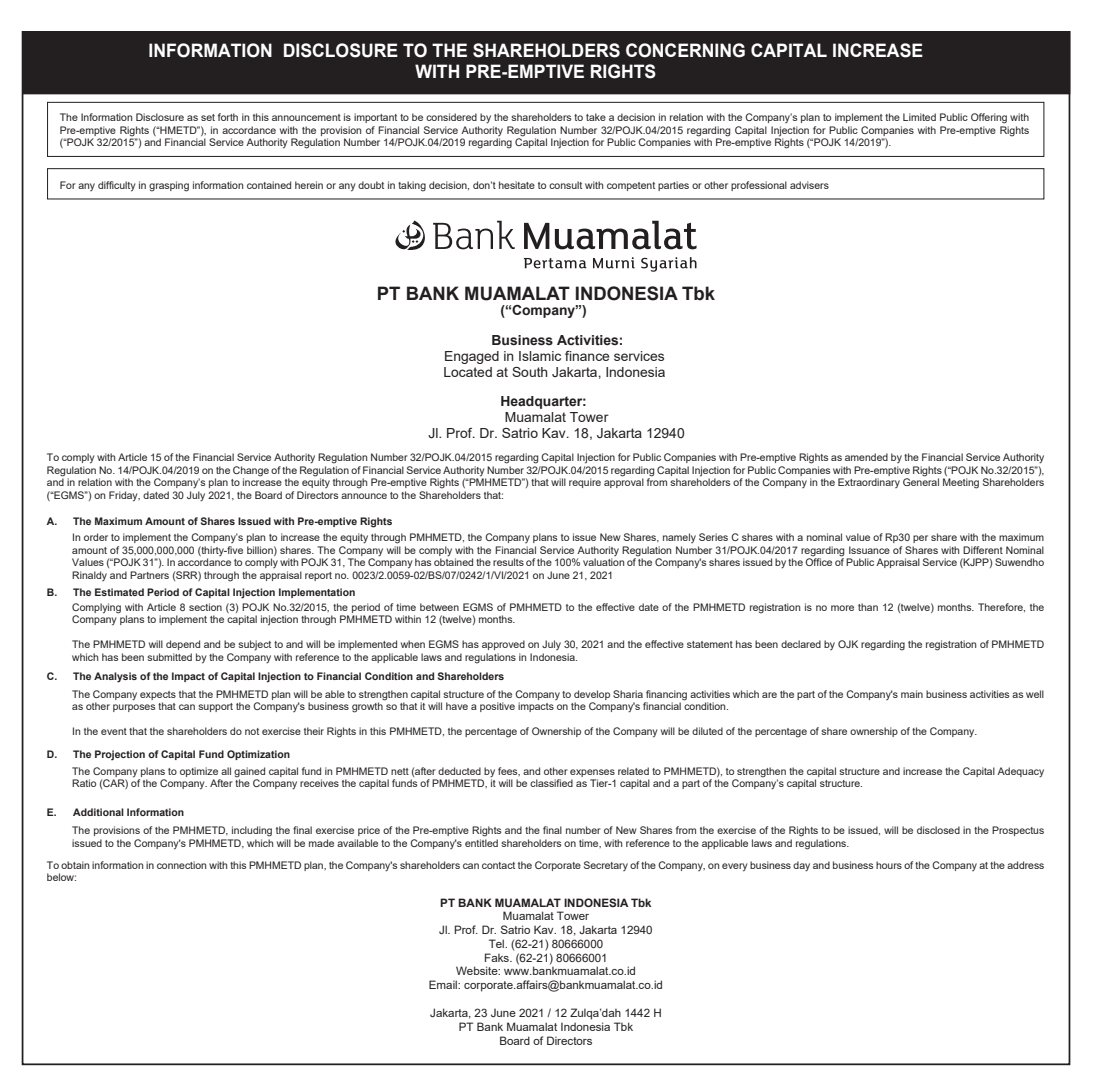
<style>
.page{position:relative;width:1097px;height:1086px;background:#fff}
.page>*{position:absolute;margin:0;border:0;box-sizing:border-box;transform-origin:0 0}
.t1{font:700 18.55px/21.2px "Arial";color:#fff;text-align:center;scale:.95 1}
.t2{font:700 18.55px "Arial";color:#231f20}
.t3{font:13.83px/16.6px "Arial";color:#231f20}
.t4{font:700 13.83px "Arial";color:#231f20}
.t5{font:11.55px/13.8px "Arial";color:#231f20;text-align:center}
.t6{font:700 11.55px "Arial";color:#231f20}
.t7{font:10.33px/12.4px "Arial";color:#231f20}
.t8{font:700 10.33px "Arial";color:#231f20}
</style>
<div class="page">
<div style="left:23px;top:32px;width:1046px;height:61px;background:#231f20"></div>
<div style="left:22px;top:31px;width:1048px;height:63px;border:2px solid #231f20"></div>
<div style="left:47px;top:102px;width:997px;height:55px;border:1px solid #231f20"></div>
<div style="left:47px;top:168px;width:997px;height:31px;border:1px solid #231f20"></div>
<svg style="left:524px;top:258px;width:62px;height:10px"></svg>
<svg style="left:593px;top:257px;width:41px;height:11px"></svg>
<svg style="left:641px;top:257px;width:55px;height:15px"></svg>
<svg style="left:433px;top:221px;width:82px;height:28px"></svg>
<svg style="left:524px;top:223px;width:25px;height:26px"></svg>
<svg style="left:555px;top:221px;width:141px;height:28px"></svg>
<svg style="left:395px;top:220px;width:30px;height:30px"></svg>
<h1 class="t1" style="left:149px;top:40px;width:817px">INFORMATION DISCLOSURE TO THE SHAREHOLDERS CONCERNING CAPITAL INCREASE<br>WITH PRE-EMPTIVE RIGHTS</h1>
<p class="t7" style="left:60px;top:111px;width:971px;text-align:justify">The Information Disclosure as set forth in this announcement is important to be considered by the shareholders to take a decision in relation with the Company’s plan to implement the Limited Public Offering with Pre-emptive Rights (“HMETD”), in accordance with the provision of Financial Service Authority Regulation Number 32/POJK.04/2015 regarding Capital Injection for Public Companies with Pre-emptive Rights (“POJK 32/2015”) and Financial Service Authority Regulation Number 14/POJK.04/2019 regarding Capital Injection for Public Companies with Pre-emptive Rights (“POJK 14/2019”).</p>
<p class="t7" style="left:60px;top:179px;width:770px">For any difficulty in grasping information contained herein or any doubt in taking decision, don’t hesitate to consult with competent parties or other professional advisers</p>
<h1 class="t2" style="left:377px;top:280px;width:340px">PT BANK MUAMALAT INDONESIA Tbk</h1>
<h2 class="t4" style="left:500px;top:300px;width:88px">(“Company”)</h2>
<h2 class="t4" style="left:492px;top:331px;width:133px">Business Activities:</h2>
<h2 class="t3" style="left:443px;top:347px;width:224px">Engaged in Islamic finance services<br>Located at South Jakarta, Indonesia</h2>
<h2 class="t4" style="left:500px;top:392px;width:88px">Headquarter:</h2>
<h2 class="t3" style="left:428px;top:408px;width:258px;text-align:center">Muamalat Tower<br>Jl. Prof. Dr. Satrio Kav. 18, Jakarta 12940</h2>
<p class="t7" style="left:47px;top:451px;width:999px;text-align:justify">To comply with Article 15 of the Financial Service Authority Regulation Number 32/POJK.04/2015 regarding Capital Injection for Public Companies with Pre-emptive Rights as amended by the Financial Service Authority Regulation No. 14/POJK.04/2019 on the Change of the Regulation of Financial Service Authority Number 32/POJK.04/2015 regarding Capital Injection for Public Companies with Pre-emptive Rights (“POJK No.32/2015”), and in relation with the Company’s plan to increase the equity through Pre-emptive Rights (“PMHMETD”) that will require approval from shareholders of the Company in the Extraordinary General Meeting Shareholders (“EGMS”) on Friday, dated 30 July 2021, the Board of Directors announce to the Shareholders that:</p>
<p class="t8" style="left:47px;top:514px;width:347px">A. The Maximum Amount of Shares Issued with Pre-emptive Rights</p>
<p class="t7" style="left:72px;top:531px;width:973px;text-align:justify">In order to implement the Company’s plan to increase the equity through PMHMETD, the Company plans to issue New Shares, namely Series C shares with a nominal value of Rp30 per share with the maximum amount of 35,000,000,000 (thirty-five billion) shares. The Company will be comply with the Financial Service Authority Regulation Number 31/POJK.04/2017 regarding Issuance of Shares with Different Nominal Values (“POJK 31”). In accordance to comply with POJK 31, The Company has obtained the results of the 100% valuation of the Company's shares issued by the Office of Public Appraisal Service (KJPP) Suwendho Rinaldy and Partners (SRR) through the appraisal report no. 0023/2.0059-02/BS/07/0242/1/VI/2021 on June 21, 2021</p>
<p class="t7" style="left:72px;top:601px;width:973px">Complying with Article 8 section (3) POJK No.32/2015, the period of time between EGMS of PMHMETD to the effective date of the PMHMETD registration is no more than 12 (twelve) months. Therefore, the<br>Company plans to implement the capital injection through PMHMETD within 12 (twelve) months.</p>
<p class="t7" style="left:72px;top:638px;width:973px">The PMHMETD will depend and be subject to and will be implemented when EGMS has approved on July 30, 2021 and the effective statement has been declared by OJK regarding the registration of PMHMETD which has been submitted by the Company with reference to the applicable laws and regulations in Indonesia.</p>
<p class="t7" style="left:72px;top:688px;width:973px">The Company expects that the PMHMETD plan will be able to strengthen capital structure of the Company to develop Sharia financing activities which are the part of the Company's main business activities as well as other purposes that can support the Company's business growth so that it will have a positive impacts on the Company's financial condition.</p>
<p class="t7" style="left:72px;top:725px;width:906px">In the event that the shareholders do not exercise their Rights in this PMHMETD, the percentage of Ownership of the Company will be diluted of the percentage of share ownership of the Company.</p>
<p class="t7" style="left:72px;top:764px;width:973px">The Company plans to optimize all gained capital fund in PMHMETD nett (after deducted by fees, and other expenses related to PMHMETD), to strengthen the capital structure and increase the Capital Adequacy<br>Ratio (CAR) of the Company. After the Company receives the capital funds of PMHMETD, it will be classified as Tier-1 capital and a part of the Company’s capital structure.</p>
<p class="t7" style="left:72px;top:824px;width:973px">The provisions of the PMHMETD, including the final exercise price of the Pre-emptive Rights and the final number of New Shares from the exercise of the Rights to be issued, will be disclosed in the Prospectus issued to the Company's PMHMETD, which will be made available to the Company's entitled shareholders on time, with reference to the applicable laws and regulations.</p>
<p class="t8" style="left:47px;top:585px;width:310px">B. The Estimated Period of Capital Injection Implementation</p>
<p class="t8" style="left:47px;top:669px;width:459px">C. The Analysis of the Impact of Capital Injection to Financial Condition and Shareholders</p>
<p class="t8" style="left:47px;top:746px;width:245px">D. The Projection of Capital Fund Optimization</p>
<p class="t8" style="left:47px;top:805px;width:139px">E. Additional Information</p>
<p class="t7" style="left:47px;top:859px;width:999px">To obtain information in connection with this PMHMETD plan, the Company's shareholders can contact the Corporate Secretary of the Company, on every business day and business hours of the Company at the address below:</p>
<p class="t6" style="left:440px;top:895px;width:213px">PT BANK MUAMALAT INDONESIA Tbk</p>
<p class="t5" style="left:429px;top:909px;width:236px">Muamalat Tower<br>Jl. Prof. Dr. Satrio Kav. 18, Jakarta 12940<br>Tel. (62-21) 80666000<br>Faks. (62-21) 80666001<br>Website: www.bankmuamalat.co.id<br>Email: corporate.affairs@bankmuamalat.co.id</p>
<p class="t5" style="left:430px;top:1006px;width:233px">Jakarta, 23 June 2021 / 12 Zulqa’dah 1442 H<br>PT Bank Muamalat Indonesia Tbk<br>Board of Directors</p>
</div>
